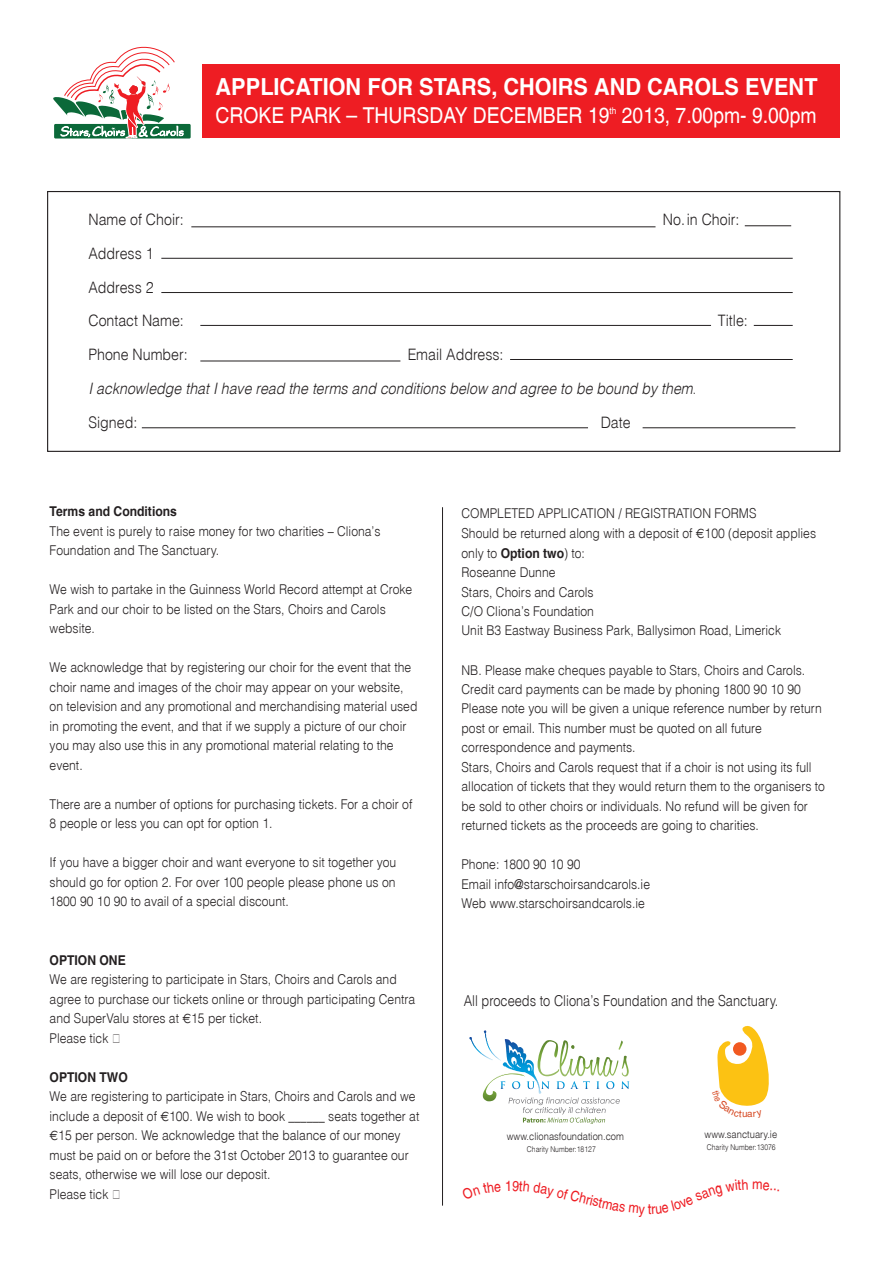
<style>
.page{position:relative;width:893px;height:1263px;background:#fff}
.page>*{position:absolute;margin:0;border:0;box-sizing:border-box;transform-origin:0 0}
.t1{font:700 23.55px "Switzerland";color:#fff;scale:.93 1}
.t2{font:21.9px "Switzerland Plain";color:#fff;scale:.88 1}
.t3{font:15.75px/33.8px "Switzerland Light Plain";color:#231f20;scale:.9 1}
.t4{font:italic 300 15.75px "Switzerland";color:#231f20;scale:.9 1}
.t5{font:15px "Switzerland Light Plain";color:#231f20;scale:.85 1}
.t6{font:14.55px "Switzerland Plain";color:#ee1d23;scale:.86 1}
.t7{font:13.5px/19.5px "Switzerland Light Plain";color:#231f20;scale:.9 1}
.t8{font:700 13.5px "Switzerland";color:#231f20;scale:.9 1}
.t9{font:10.35px "Switzerland Light Plain";color:#231f20;scale:.9 1}
.t10{font:9.9px "Switzerland Plain";color:#d74c26}
.t11{font:9.45px "Switzerland Plain";color:#fff;scale:.88 1}
.t12{font:7.95px "Switzerland Light Plain";color:#231f20;scale:.86 1}
.s1{font-family:"Switzerland Light Plain";font-weight:400;font-style:normal;font-size:13.5px}
.s2{font-family:"Euro Sig"}
.s3{font-family:"Switzerland";font-weight:700}
</style>
<div class="page">
<div style="left:202px;top:64px;width:638px;height:74px;background:#ee1d23"></div>
<div style="left:47px;top:191px;width:793px;height:261px;border:1px solid #231f20"></div>
<hr style="left:191px;top:227px;width:464px;height:1px;background:#231f20">
<hr style="left:161px;top:258px;width:632px;height:1px;background:#231f20">
<hr style="left:161px;top:292px;width:632px;height:1px;background:#231f20">
<hr style="left:200px;top:325px;width:511px;height:1px;background:#231f20">
<hr style="left:200px;top:361px;width:200px;height:1px;background:#231f20">
<hr style="left:754px;top:325px;width:39px;height:1px;background:#231f20">
<hr style="left:510px;top:359px;width:283px;height:1px;background:#231f20">
<hr style="left:142px;top:427px;width:446px;height:1px;background:#231f20">
<hr style="left:643px;top:427px;width:152px;height:1px;background:#231f20">
<hr style="left:745px;top:226px;width:46px;height:1px;background:#231f20">
<svg style="left:469px;top:1030px;width:160px;height:94px"></svg>
<div style="left:54px;top:124px;width:137px;height:15px;background:#0b6939"></div>
<svg style="left:53px;top:46px;width:131px;height:93px"></svg>
<hr style="left:442px;top:507px;width:1px;height:698px;background:#231f20">
<svg style="left:717px;top:1025px;width:52px;height:81px"></svg>
<h1 class="t1" style="left:216px;top:72px;width:649px">APPLICATION FOR STARS, CHOIRS AND CAROLS EVENT</h1>
<h2 class="t2" style="left:216px;top:102px;width:449px">CROKE PARK – THURSDAY DECEMBER 19</h2>
<p class="t11" style="left:609px;top:105px;width:9px">th</p>
<h2 class="t2" style="left:622px;top:102px;width:223px">2013, 7.00pm- 9.00pm</h2>
<p class="t3" style="left:88px;top:202px;width:107px">Name of Choir:</p>
<p class="t3" style="left:663px;top:202px;width:87px">No.in Choir:</p>
<p class="t3" style="left:88px;top:236px;width:107px">Address 1<br>Address 2<br>Contact Name:</p>
<p class="t3" style="left:718px;top:304px;width:35px">Title:</p>
<p class="t3" style="left:88px;top:337px;width:112px">Phone Number:</p>
<p class="t3" style="left:408px;top:337px;width:108px">Email Address:</p>
<p class="t4" style="left:88px;top:379px;width:676px">I acknowledge that I have read the terms and conditions below and agree to be bound by them<span class="s1">.</span></p>
<p class="t3" style="left:88px;top:405px;width:56px">Signed:</p>
<p class="t3" style="left:601px;top:405px;width:35px">Date</p>
<p class="t8" style="left:50px;top:503px;width:143px">Terms and Conditions</p>
<p class="t7" style="left:50px;top:521px;width:369px">The event is purely to raise money for two charities – Cliona’s<br>Foundation and The Sanctuary.</p>
<p class="t7" style="left:50px;top:579px;width:404px">We wish to partake in the Guinness World Record attempt at Croke<br>Park and our choir to be listed on the Stars, Choirs and Carols website.</p>
<p class="t7" style="left:50px;top:657px;width:410px">We acknowledge that by registering our choir for the event that the choir name and images of the choir may appear on your website, on television and any promotional and merchandising material used in promoting the event, and that if we supply a picture of our choir you may also use this in any promotional material relating to the event.</p>
<p class="t7" style="left:50px;top:794px;width:405px">There are a number of options for purchasing tickets. For a choir of<br>8 people or less you can opt for option 1.</p>
<p class="t7" style="left:50px;top:852px;width:387px;text-align:justify">If you have a bigger choir and want everyone to sit together you should go for option 2. For over 100 people please phone us on 1800 90 10 90 to avail of a special discount.</p>
<p class="t8" style="left:50px;top:952px;width:86px">OPTION ONE</p>
<p class="t7" style="left:50px;top:969px;width:408px">We are registering to participate in Stars, Choirs and Carols and agree to purchase our tickets online or through participating Centra and SuperValu stores at <span class="s2">€</span>15 per ticket.<br>Please tick ÷</p>
<p class="t8" style="left:50px;top:1069px;width:88px">OPTION TWO</p>
<p class="t7" style="left:50px;top:1086px;width:412px">We are registering to participate in Stars, Choirs and Carols and we include a deposit of <span class="s2">€</span>100. We wish to book ______ seats together at <span class="s2">€</span>15 per person. We acknowledge that the balance of our money must be paid on or before the 31st October 2013 to guarantee our seats, otherwise we will lose our deposit.<br>Please tick ÷</p>
<p class="t7" style="left:462px;top:503px;width:395px">COMPLETED APPLICATION / REGISTRATION FORMS<br>Should be returned along with a deposit of <span class="s2">€</span>100 (deposit applies only to <span class="s3">Option two</span>) to:<br>Roseanne Dunne<br>Stars, Choirs and Carols<br>C/O Cliona’s Foundation<br>Unit B3 Eastway Business Park, Ballysimon Road, Limerick</p>
<p class="t7" style="left:462px;top:659px;width:405px">NB. Please make cheques payable to Stars, Choirs and Carols.<br>Credit card payments can be made by phoning 1800 90 10 90<br>Please note you will be given a unique reference number by return post or email. This number must be quoted on all future correspondence and payments.<br>Stars, Choirs and Carols request that if a choir is not using its full allocation of tickets that they would return them to the organisers to be sold to other choirs or individuals. No refund will be given for returned tickets as the proceeds are going to charities.</p>
<p class="t7" style="left:462px;top:854px;width:211px">Phone: 1800 90 10 90<br>Email info@starschoirsandcarols.ie<br>Web www.starschoirsandcarols.ie</p>
<p class="t5" style="left:464px;top:991px;width:372px">All proceeds to Cliona’s Foundation and the Sanctuary.</p>
<p class="t10" style="left:742px;top:1107px;width:12px">ua</p>
<p class="t9" style="left:507px;top:1130px;width:131px">www.clionasfoundation.com</p>
<p class="t9" style="left:705px;top:1128px;width:82px">www.sanctuary.ie</p>
<p class="t12" style="left:527px;top:1144px;width:82px">Charity Number:18127</p>
<p class="t12" style="left:707px;top:1142px;width:82px">Charity Number:13076</p>
<p class="t6" style="left:581px;top:1189px;width:25px;rotate:13deg">hris</p>
</div>
